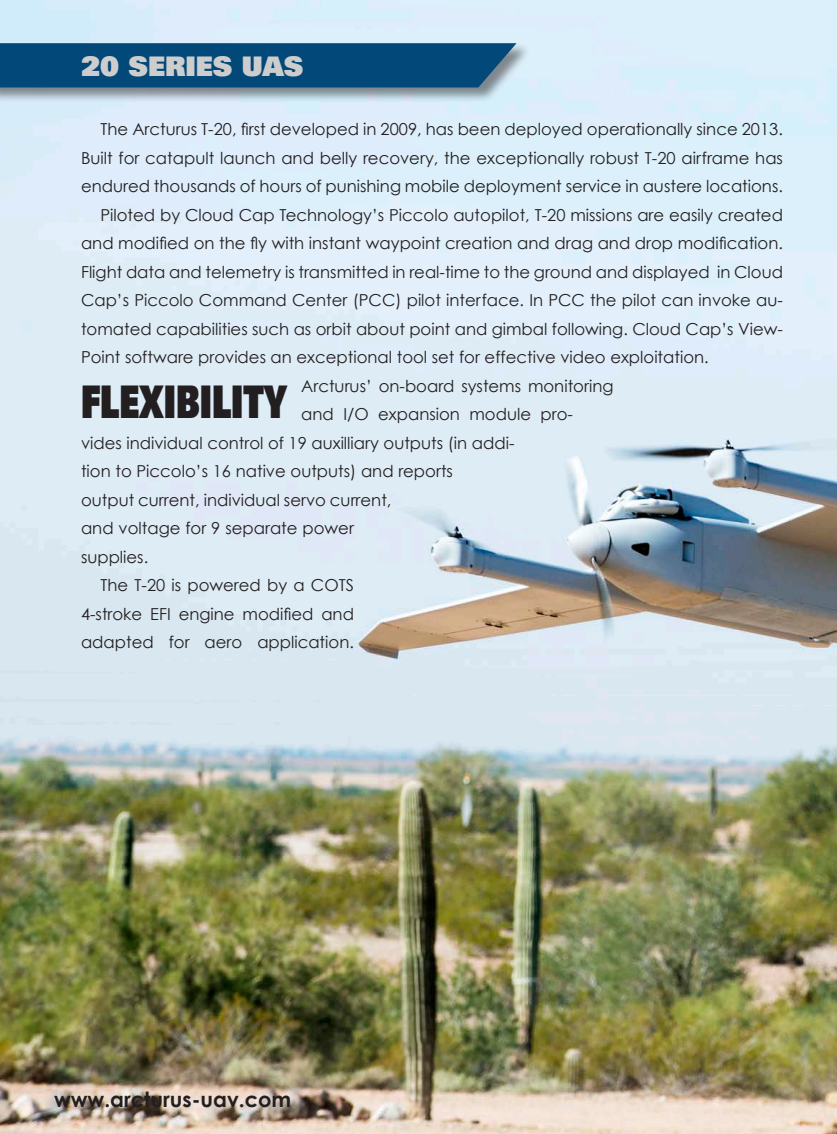
<style>
.page{position:relative;width:837px;height:1134px;background:#fff}
.page>*{position:absolute;margin:0;border:0;box-sizing:border-box;transform-origin:0 0}
.t1{font:45px "Univers LT Pro X Black";color:#231f20;scale:.7 1}
.t2{font:27px "Univers LT Pro X Black";color:#cdcdcd}
.t3{font:700 21px "Century Gothic";color:#231f20}
.t4{font:16.5px/28.5px "Century Gothic";color:#231f20;text-align:justify}
</style>
<div class="page">
<img style="left:0;top:0;width:837px;height:1134px">
<div style="left:0;top:42px;width:531px;height:61px;background:#231f20;opacity:.5"></div>
<div style="left:0;top:43px;width:517px;height:44px;background:#024878"></div>
<p class="t2" style="left:81px;top:48px;width:224px">20 SERIES UAS</p>
<p class="t4" style="left:81px;top:115px;width:704px;text-indent:19px">The Arcturus T-20, first developed in 2009, has been deployed operationally since 2013.<br>Built for catapult launch and belly recovery, the exceptionally robust T-20 airframe has endured thousands of hours of punishing mobile deployment service in austere locations.</p>
<p class="t4" style="left:81px;top:201px;width:704px;text-indent:19px">Piloted by Cloud Cap Technology’s Piccolo autopilot, T-20 missions are easily created and modified on the fly with instant waypoint creation and drag and drop modification.<br>Flight data and telemetry is transmitted in real-time to the ground and displayed in Cloud Cap’s Piccolo Command Center (PCC) pilot interface. In PCC the pilot can invoke au&shy;tomated capabilities such as orbit about point and gimbal following. Cloud Cap’s View-Point software provides an exceptional tool set for effective video exploitation.</p>
<p class="t4" style="left:301px;top:372px;width:314px">Arcturus’ on-board systems monitoring</p>
<p class="t4" style="left:301px;top:400px;width:273px">and I/O expansion module pro-</p>
<p class="t4" style="left:81px;top:428px;width:435px">vides individual control of 19 auxilliary outputs (in addi-</p>
<p class="t4" style="left:81px;top:457px;width:374px">tion to Piccolo’s 16 native outputs) and reports</p>
<p class="t4" style="left:81px;top:485px;width:312px">output current, individual servo current,</p>
<p class="t4" style="left:81px;top:514px;width:275px">and voltage for 9 separate power</p>
<p class="t4" style="left:81px;top:542px;width:69px">supplies.</p>
<p class="t4" style="left:81px;top:571px;width:274px;text-indent:19px">The T-20 is powered by a COTS 4-stroke EFI engine modified and adapted for aero application.</p>
<p class="t1" style="left:81px;top:372px;width:296px">FLEXIBILITY</p>
<p class="t3" style="left:54px;top:1086px;width:239px">www.arcturus-uav.com</p>
</div>
